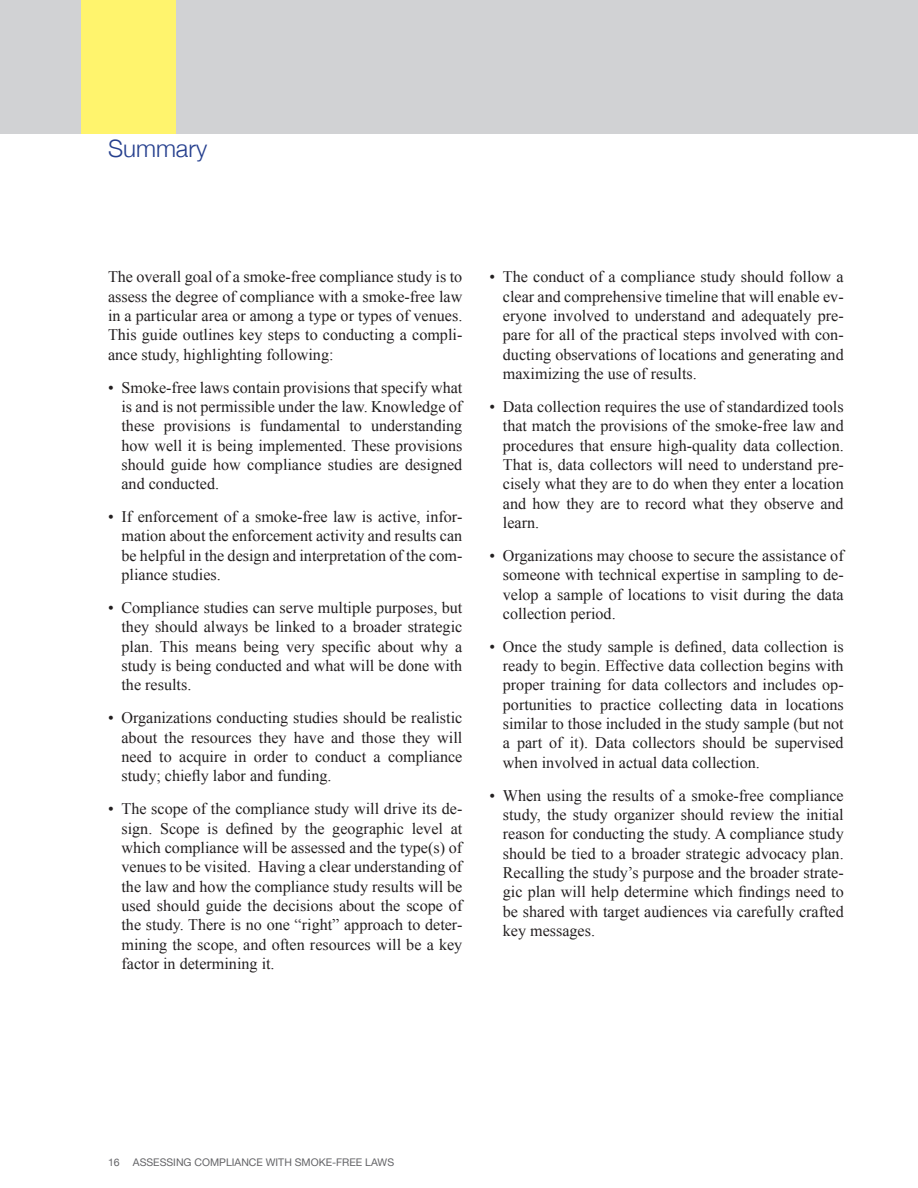
<style>
.page{position:relative;width:918px;height:1188px;background:#fff}
.page>*{position:absolute;margin:0;border:0;box-sizing:border-box;transform-origin:0 0}
.t1{font:300 24px "Helvetica Neue";color:#253f8e}
.b{font:16.2px/19.4px "Times New Roman";color:#231f20;text-align:justify}
.t2{font:10.5px "Helvetica Neue";color:#636366}
</style>
<div class="page">
<div style="left:0;top:0;width:918px;height:134px;background:#d1d2d4"></div>
<div style="left:81px;top:0;width:95px;height:134px;background:#fff46d"></div>
<p class="t1" style="left:108px;top:134px;width:101px">Summary</p>
<p class="b" style="left:108px;top:267px;width:356px">The overall goal of a smoke-free compliance study is to assess the degree of compliance with a smoke-free law in a particular area or among a type or types of venues.<br>This guide outlines key steps to conducting a compli&shy;ance study, highlighting following:</p>
<p class="b" style="left:122px;top:377px;width:342px;text-indent:-14px">• Smoke-free laws contain provisions that specify what is and is not permissible under the law. Knowledge of these provisions is fundamental to understanding how well it is being implemented. These provisions should guide how compliance studies are designed and conducted.</p>
<p class="b" style="left:122px;top:507px;width:342px;text-indent:-14px">• If enforcement of a smoke-free law is active, infor&shy;mation about the enforcement activity and results can be helpful in the design and interpretation of the com&shy;pliance studies.</p>
<p class="b" style="left:122px;top:598px;width:342px;text-indent:-14px">• Compliance studies can serve multiple purposes, but they should always be linked to a broader strategic plan. This means being very specific about why a study is being conducted and what will be done with the results.</p>
<p class="b" style="left:122px;top:708px;width:342px;text-indent:-14px">• Organizations conducting studies should be realistic about the resources they have and those they will need to acquire in order to conduct a compliance study; chiefly labor and funding.</p>
<p class="b" style="left:122px;top:799px;width:342px;text-indent:-14px">• The scope of the compliance study will drive its de&shy;sign. Scope is defined by the geographic level at which compliance will be assessed and the type(s) of venues to be visited. Having a clear understanding of the law and how the compliance study results will be used should guide the decisions about the scope of the study. There is no one “right” approach to deter&shy;mining the scope, and often resources will be a key factor in determining it.</p>
<p class="b" style="left:503px;top:267px;width:342px;text-indent:-14px">• The conduct of a compliance study should follow a clear and comprehensive timeline that will enable ev&shy;eryone involved to understand and adequately pre&shy;pare for all of the practical steps involved with con&shy;ducting observations of locations and generating and maximizing the use of results.</p>
<p class="b" style="left:503px;top:397px;width:342px;text-indent:-14px">• Data collection requires the use of standardized tools that match the provisions of the smoke-free law and procedures that ensure high-quality data collection.<br>That is, data collectors will need to understand pre&shy;cisely what they are to do when they enter a location and how they are to record what they observe and learn.</p>
<p class="b" style="left:503px;top:545px;width:342px;text-indent:-14px">• Organizations may choose to secure the assistance of someone with technical expertise in sampling to de&shy;velop a sample of locations to visit during the data collection period.</p>
<p class="b" style="left:503px;top:636px;width:342px;text-indent:-14px">• Once the study sample is defined, data collection is ready to begin. Effective data collection begins with proper training for data collectors and includes op&shy;portunities to practice collecting data in locations similar to those included in the study sample (but not a part of it). Data collectors should be supervised when involved in actual data collection.</p>
<p class="b" style="left:503px;top:785px;width:342px;text-indent:-14px">• When using the results of a smoke-free compliance study, the study organizer should review the initial reason for conducting the study. A compliance study should be tied to a broader strategic advocacy plan.<br>Recalling the study’s purpose and the broader strate&shy;gic plan will help determine which findings need to be shared with target audiences via carefully crafted key messages.</p>
<p class="t2" style="left:108px;top:1156px;width:13px">16</p>
<p class="t2" style="left:133px;top:1156px;width:263px">ASSESSING COMPLIANCE WITH SMOKE-FREE LAWS</p>
</div>
